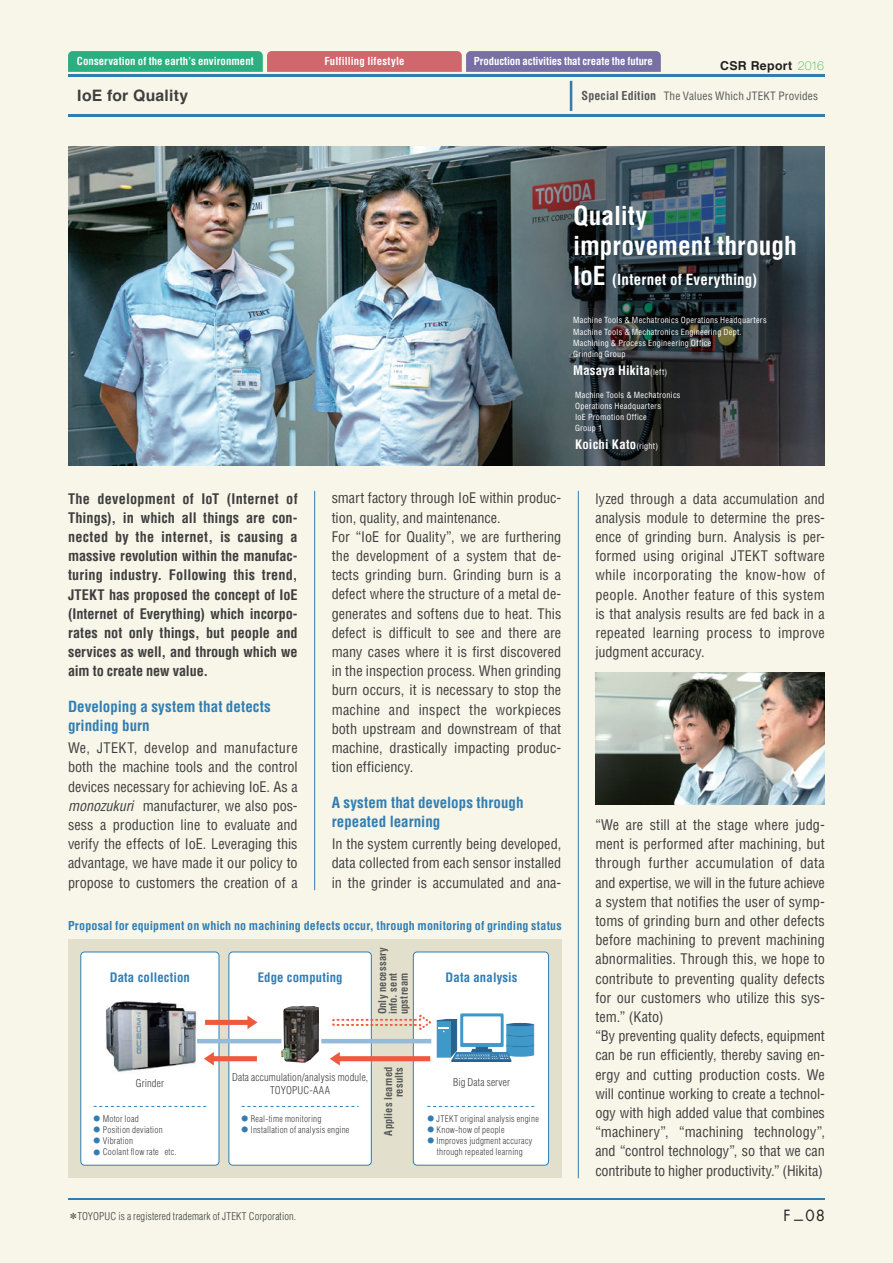
<style>
.page{position:relative;width:893px;height:1263px;background:#f7f6e8}
.page>*{position:absolute;margin:0;border:0;box-sizing:border-box;transform-origin:0 0}
.t1{font:700 condensed 25.5px/30px "Helvetica";color:#fff}
.t2{font:700 15.75px "Helvetica";letter-spacing:.015em;color:#3e3e3f}
.t3{font:700 condensed 15px/19.2px "Helvetica";color:#317db2}
.t4{font:700 condensed 15px "Helvetica";letter-spacing:.015em;color:#fff}
.t5{font:15px "Futura";color:#231f20}
.t6{font:condensed 14.25px/19.2px "Helvetica";color:#3e3e3f;text-align:justify}
.t7{font:700 condensed 14.25px/19.2px "Helvetica";letter-spacing:-.005em;color:#3e3e3f;text-align:justify}
.t8{font:700 condensed 12.75px "Helvetica";letter-spacing:.01em;color:#317db2}
.t9{font:700 condensed 12.75px "Helvetica";letter-spacing:.02em;color:#fff}
.t10{font:700 12.3px "Helvetica";letter-spacing:.03em;color:#231f20}
.t11{font:700 condensed 12px "Helvetica";letter-spacing:.01em;color:#317db2}
.t12{font:condensed 11.25px "Helvetica";letter-spacing:.01em;color:#57585a}
.t13{font:700 condensed 10.8px "Helvetica";color:#fff}
.t14{font:300 condensed 10.5px/12.8px "Helvetica";letter-spacing:.015em;color:#3e3e3f;text-align:center}
.t15{font:700 condensed 10.5px/10.8px "Helvetica";letter-spacing:.02em;color:#57585a}
.t16{font:300 condensed 9px/10.5px "Helvetica";letter-spacing:.03em;color:#3e3e3f;text-align:center}
.t17{font:condensed 8.25px/11.2px "Helvetica";letter-spacing:.03em;color:#fff}
.s1{font-family:"Helvetica Neue";font-weight:100;color:#3ab54a}
.s2{font-weight:700;font-size:12px}
.s3{font-size:25.5px}
.s4{font-weight:400;font-size:8.25px}
.s5{font-style:italic}
.s6{font-family:"Gothic BBB Pro";font-weight:500;font-stretch:normal;font-size:6.75px;color:#317db2}
.s7{font-family:"Gothic BBB Pro";font-weight:500;font-stretch:normal}
</style>
<div class="page">
<img style="left:68px;top:147px;width:757px;height:319px">
<img style="left:595px;top:672px;width:230px;height:132px">
<div style="left:68px;top:939px;width:493px;height:239px;background:#e2e0cc"></div>
<div style="left:413px;top:952px;width:136px;height:213px;background:#fff;border-radius:4px"></div>
<div style="left:413px;top:951px;width:136px;height:214px;border:1px solid #317db2;border-radius:4px"></div>
<div style="left:81px;top:952px;width:138px;height:213px;background:#fff;border-radius:4px"></div>
<div style="left:80px;top:951px;width:139px;height:214px;border:1px solid #317db2;border-radius:4px"></div>
<div style="left:229px;top:952px;width:142px;height:213px;background:#fff;border-radius:4px"></div>
<div style="left:228px;top:951px;width:144px;height:214px;border:1px solid #317db2;border-radius:4px"></div>
<img style="left:281px;top:1006px;width:38px;height:57px">
<hr style="left:321px;top:1039px;width:110px;height:4px;background:#95bbdc">
<img style="left:105px;top:1001px;width:93px;height:71px">
<svg style="left:427px;top:1106px;width:108px;height:1px"></svg>
<svg style="left:242px;top:1106px;width:117px;height:1px"></svg>
<svg style="left:94px;top:1106px;width:112px;height:1px"></svg>
<hr style="left:197px;top:1039px;width:84px;height:4px;background:#95bbdc">
<div style="left:205px;top:1020px;width:44px;height:5px;background:#f0593e"></div>
<svg style="left:247px;top:1015px;width:10px;height:14px"></svg>
<div style="left:212px;top:1056px;width:45px;height:5px;background:#f0593e"></div>
<svg style="left:204px;top:1052px;width:10px;height:13px"></svg>
<svg style="left:330px;top:1012px;width:204px;height:53px"></svg>
<hr style="left:68px;top:1198px;width:757px;height:1px;background:#317db2">
<hr style="left:68px;top:115px;width:757px;height:2px;background:#317db2">
<hr style="left:578px;top:491px;width:1px;height:687px;background:#317db2">
<hr style="left:314px;top:491px;width:1px;height:399px;background:#317db2">
<hr style="left:68px;top:75px;width:757px;height:2px;background:#317db2">
<hr style="left:570px;top:81px;width:2px;height:30px;background:#317db2">
<svg style="left:68px;top:51px;width:593px;height:21px;background:#7e8488"></svg>
<p class="t13" style="left:77px;top:55px;width:178px">Conservation of the earth’s environment</p>
<p class="t13" style="left:324px;top:55px;width:82px">Fulfilling lifestyle</p>
<p class="t13" style="left:474px;top:55px;width:181px">Production activities that create the future</p>
<p class="t10" style="left:720px;top:56px;width:105px">CSR Report <span class="s1">2016</span></p>
<p class="t2" style="left:77px;top:83px;width:112px">IoE for Quality</p>
<p class="t12" style="left:582px;top:89px;width:238px"><span class="s2">Special Edition</span> The Values Which JTEKT Provides</p>
<h1 class="t1" style="left:573px;top:200px;width:225px">Quality<br>improvement through</h1>
<p class="t4" style="left:573px;top:270px;width:185px"><span class="s3">IoE</span> (Internet of Everything)</p>
<p class="t17" style="left:573px;top:315px;width:195px">Machine Tools &amp; Mechatronics Operations Headquarters Machine Tools &amp; Mechatronics Engineering Dept.<br>Machining &amp; Process Engineering Office<br>Grinding Group</p>
<p class="t9" style="left:573px;top:363px;width:96px">Masaya Hikita<span class="s4">(left)</span></p>
<p class="t17" style="left:575px;top:389px;width:107px">Machine Tools &amp; Mechatronics<br>Operations Headquarters<br>IoE Promotion Office<br>Group 1</p>
<p class="t9" style="left:575px;top:437px;width:84px">Koichi Kato<span class="s4">(right)</span></p>
<p class="t7" style="left:68px;top:489px;width:231px">The development of IoT (Internet of Things), in which all things are con&shy;nected by the internet, is causing a massive revolution within the manufac&shy;turing industry. Following this trend, JTEKT has proposed the concept of IoE (Internet of Everything) which incorpo&shy;rates not only things, but people and services as well, and through which we aim to create new value.</p>
<p class="t3" style="left:68px;top:697px;width:204px">Developing a system that detects grinding burn</p>
<p class="t6" style="left:68px;top:738px;width:231px">We, JTEKT, develop and manufacture both the machine tools and the control devices necessary for achieving IoE. As a <span class="s5">monozukuri</span> manufacturer, we also pos&shy;sess a production line to evaluate and verify the effects of IoE. Leveraging this advantage, we have made it our policy to propose to customers the creation of a</p>
<p class="t6" style="left:332px;top:488px;width:231px;text-align:left">smart factory through IoE within produc&shy;tion, quality, and maintenance.<br>For “IoE for Quality”, we are furthering the development of a system that de&shy;tects grinding burn. Grinding burn is a defect where the structure of a metal de&shy;generates and softens due to heat. This defect is difficult to see and there are many cases where it is first discovered in the inspection process. When grinding burn occurs, it is necessary to stop the machine and inspect the workpieces both upstream and downstream of that machine, drastically impacting produc&shy;tion efficiency.</p>
<p class="t3" style="left:332px;top:793px;width:193px">A system that develops through repeated learning</p>
<p class="t6" style="left:332px;top:834px;width:231px">In the system currently being developed, data collected from each sensor installed in the grinder is accumulated and ana-</p>
<p class="t11" style="left:68px;top:918px;width:495px">Proposal for equipment on which no machining defects occur, through monitoring of grinding status</p>
<p class="t15" style="left:377px;top:1014px;width:69px;rotate:-90deg">Only necessary info. sent upstream</p>
<p class="t8" style="left:110px;top:970px;width:82px">Data collection</p>
<p class="t8" style="left:258px;top:970px;width:86px">Edge computing</p>
<p class="t8" style="left:446px;top:970px;width:73px">Data analysis</p>
<p class="t14" style="left:136px;top:1076px;width:30px">Grinder</p>
<p class="t16" style="left:94px;top:1113px;width:47px"><span class="s6">●</span> Motor load</p>
<p class="t16" style="left:94px;top:1124px;width:71px"><span class="s6">●</span> Position deviation</p>
<p class="t16" style="left:94px;top:1135px;width:41px"><span class="s6">●</span> Vibration</p>
<p class="t16" style="left:94px;top:1147px;width:85px"><span class="s6">●</span> Coolant flow rate etc.</p>
<p class="t15" style="left:383px;top:1135px;width:71px;text-align:right;rotate:-90deg">Applies learned results</p>
<p class="t14" style="left:232px;top:1071px;width:138px">Data accumulation/analysis module,<br>TOYOPUC-AAA</p>
<p class="t14" style="left:453px;top:1076px;width:58px">Big Data server</p>
<p class="t16" style="left:427px;top:1113px;width:113px"><span class="s6">●</span> JTEKT original analysis engine</p>
<p class="t16" style="left:427px;top:1124px;width:79px"><span class="s6">●</span> Know-how of people</p>
<p class="t16" style="left:427px;top:1135px;width:106px"><span class="s6">●</span> Improves judgment accuracy through repeated learning</p>
<p class="t16" style="left:242px;top:1113px;width:81px"><span class="s6">●</span> Real-time monitoring</p>
<p class="t16" style="left:242px;top:1124px;width:109px"><span class="s6">●</span> Installation of analysis engine</p>
<p class="t14" style="left:68px;top:1210px;width:230px"><span class="s7">＊</span>TOYOPUC is a registered trademark of JTEKT Corporation.</p>
<p class="t6" style="left:595px;top:489px;width:231px">lyzed through a data accumulation and analysis module to determine the pres&shy;ence of grinding burn. Analysis is per&shy;formed using original JTEKT software while incorporating the know-how of people. Another feature of this system is that analysis results are fed back in a repeated learning process to improve judgment accuracy.</p>
<p class="t6" style="left:595px;top:815px;width:231px;text-align:left">“We are still at the stage where judg&shy;ment is performed after machining, but through further accumulation of data and expertise, we will in the future achieve a system that notifies the user of symp&shy;toms of grinding burn and other defects before machining to prevent machining abnormalities. Through this, we hope to contribute to preventing quality defects for our customers who utilize this sys&shy;tem.” (Kato)<br>“By preventing quality defects, equipment can be run efficiently, thereby saving en&shy;ergy and cutting production costs. We will continue working to create a technol&shy;ogy with high added value that combines “machinery”, “machining technology”, and “control technology”, so that we can contribute to higher productivity.” (Hikita)</p>
<p class="t5" style="left:784px;top:1205px;width:43px">F_08</p>
</div>
